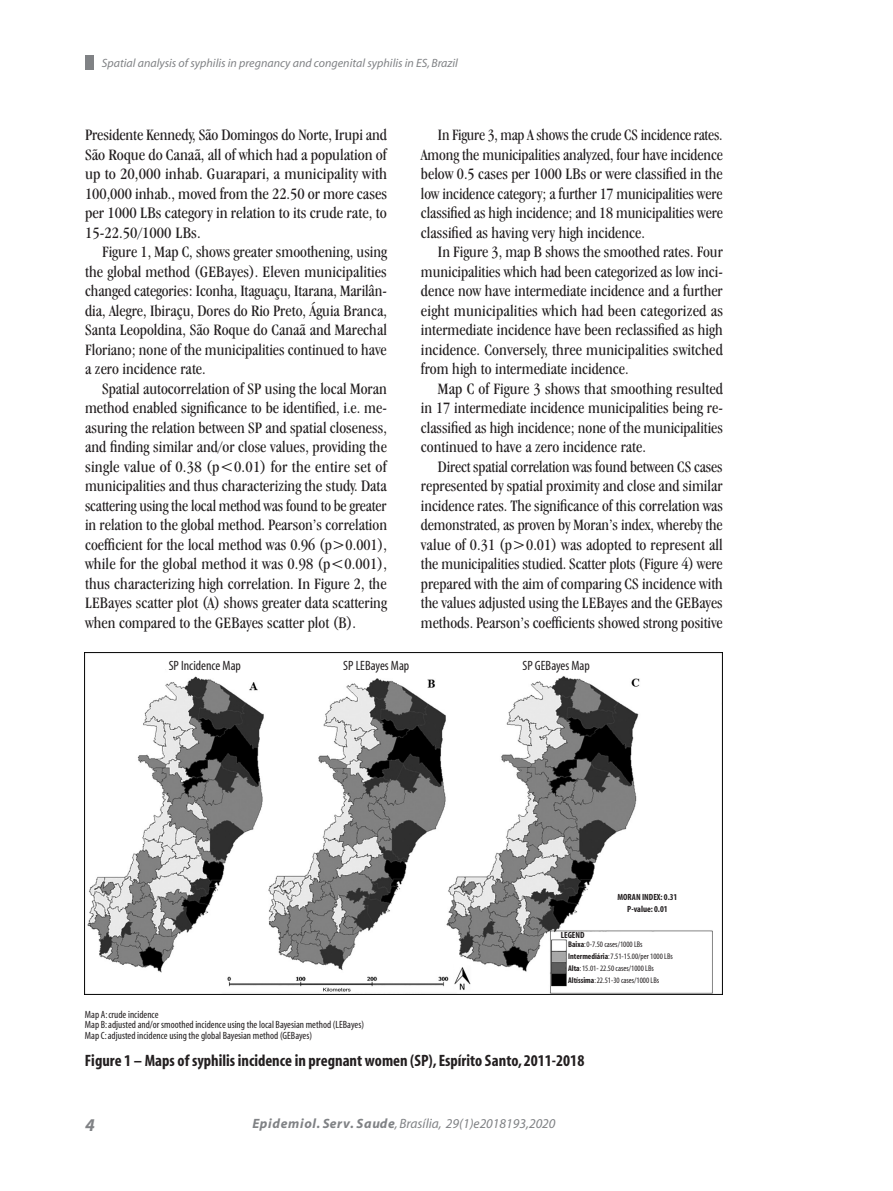
<style>
.page{position:relative;width:893px;height:1191px;background:#fff}
.page>*{position:absolute;margin:0;border:0;box-sizing:border-box;transform-origin:0 0}
.t1{font:italic 700 18px "Myriad";color:#808285}
.t2{font:condensed 16.5px/19.5px "Garamond IT Cby BT";color:#231f20;text-align:justify}
.t3{font:700 condensed 16.5px "Myriad";color:#231f20}
.t4{font:italic 13.5px "Myriad";color:#808285}
.t5{font:condensed 13.5px "Myriad";color:#231f20}
.t6{font:italic 12px "Myriad";color:#808285}
.t7{font:condensed 10.5px/10.5px "Myriad";color:#231f20}
.t8{font:700 condensed 9px/12px "Myriad";color:#231f20;text-align:center}
.t9{font:condensed 8.25px/12px "Myriad";color:#231f20}
.s1{font-weight:700}
</style>
<div class="page">
<div style="left:85px;top:55px;width:9px;height:15px;background:#808285"></div>
<img style="left:85px;top:653px;width:638px;height:341px">
<p class="t6" style="left:102px;top:57px;width:358px">Spatial analysis of syphilis in pregnancy and congenital syphilis in ES, Brazil</p>
<p class="t2" style="left:85px;top:125px;width:304px">Presidente Kennedy, São Domingos do Norte, Irupi and São Roque do Canaã, all of which had a population of up to 20,000 inhab. Guarapari, a municipality with 100,000 inhab., moved from the 22.50 or more cases per 1000 LBs category in relation to its crude rate, to 15-22.50/1000 LBs.</p>
<p class="t2" style="left:85px;top:242px;width:304px;text-indent:17px">Figure 1, Map C, shows greater smoothening, using the global method (GEBayes). Eleven municipalities changed categories: Iconha, Itaguaçu, Itarana, Marilân&shy;dia, Alegre, Ibiraçu, Dores do Rio Preto, Águia Branca, Santa Leopoldina, São Roque do Canaã and Marechal Floriano; none of the municipalities continued to have a zero incidence rate.</p>
<p class="t2" style="left:85px;top:379px;width:304px;text-indent:17px">Spatial autocorrelation of SP using the local Moran method enabled significance to be identified, i.e. me&shy;asuring the relation between SP and spatial closeness, and finding similar and/or close values, providing the single value of 0.38 (p&lt;0.01) for the entire set of municipalities and thus characterizing the study. Data scattering using the local method was found to be greater in relation to the global method. Pearson’s correlation coefficient for the local method was 0.96 (p&gt;0.001), while for the global method it was 0.98 (p&lt;0.001), thus characterizing high correlation. In Figure 2, the LEBayes scatter plot (A) shows greater data scattering when compared to the GEBayes scatter plot (B).</p>
<p class="t2" style="left:421px;top:125px;width:304px;text-indent:17px">In Figure 3, map A shows the crude CS incidence rates.<br>Among the municipalities analyzed, four have incidence below 0.5 cases per 1000 LBs or were classified in the low incidence category; a further 17 municipalities were classified as high incidence; and 18 municipalities were classified as having very high incidence.</p>
<p class="t2" style="left:421px;top:242px;width:304px;text-indent:17px">In Figure 3, map B shows the smoothed rates. Four municipalities which had been categorized as low inci&shy;dence now have intermediate incidence and a further eight municipalities which had been categorized as intermediate incidence have been reclassified as high incidence. Conversely, three municipalities switched from high to intermediate incidence.</p>
<p class="t2" style="left:421px;top:379px;width:304px;text-indent:17px">Map C of Figure 3 shows that smoothing resulted in 17 intermediate incidence municipalities being re&shy;classified as high incidence; none of the municipalities continued to have a zero incidence rate.</p>
<p class="t2" style="left:421px;top:457px;width:304px;text-indent:17px">Direct spatial correlation was found between CS cases represented by spatial proximity and close and similar incidence rates. The significance of this correlation was demonstrated, as proven by Moran’s index, whereby the value of 0.31 (p&gt;0.01) was adopted to represent all the municipalities studied. Scatter plots (Figure 4) were prepared with the aim of comparing CS incidence with the values adjusted using the LEBayes and the GEBayes methods. Pearson’s coefficients showed strong positive</p>
<p class="t5" style="left:169px;top:658px;width:74px">SP Incidence Map</p>
<p class="t5" style="left:343px;top:658px;width:68px">SP LEBayes Map</p>
<p class="t5" style="left:523px;top:658px;width:69px">SP GEBayes Map</p>
<p class="t8" style="left:561px;top:929px;width:25px">LEGEND</p>
<p class="t8" style="left:618px;top:891px;width:61px">MORAN INDEX: 0.31<br>P-value: 0.01</p>
<p class="t9" style="left:568px;top:939px;width:106px"><span class="s1">Baixa</span>: 0-7.50 cases/1000 LBs <span class="s1">Intermediária</span>: 7.51-15.00/per 1000 LBs <span class="s1">Alta</span>: 15.01- 22.50 cases/1000 LBs <span class="s1">Altíssima</span>: 22.51-30 cases/1000 LBs</p>
<p class="t7" style="left:85px;top:1009px;width:281px">Map A: crude incidence<br>Map B: adjusted and/or smoothed incidence using the local Bayesian method (LEBayes)<br>Map C: adjusted incidence using the global Bayesian method (GEBayes)</p>
<p class="t3" style="left:85px;top:1052px;width:501px">Figure 1 – Maps of syphilis incidence in pregnant women (SP), Espírito Santo, 2011-2018</p>
<p class="t1" style="left:85px;top:1116px;width:11px">4</p>
<p class="t4" style="left:252px;top:1117px;width:305px"><span class="s1">Epidemiol. Serv. Saude</span>, Brasília, 29(1)e2018193,2020</p>
</div>
